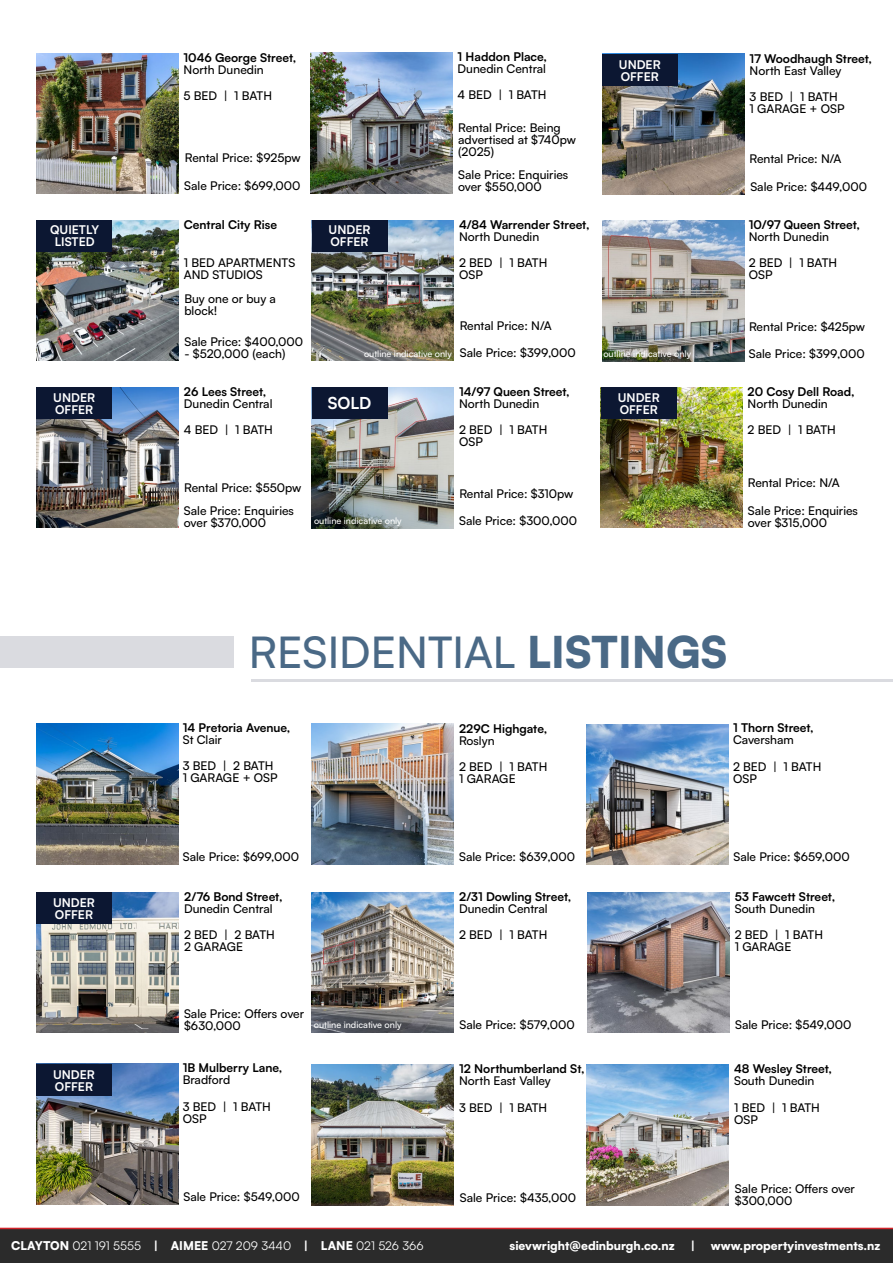
<style>
.page{position:relative;width:893px;height:1263px;background:#fff}
.page>*{position:absolute;margin:0;border:0;box-sizing:border-box;transform-origin:0 0}
.t1{font:500 43.5px "Satoshi";color:#4a6986}
.t2{font:700 16.5px "Satoshi";color:#fff}
.t3{font:500 12px/26.2px "Satoshi";color:#000}
.t4{font:700 12px "Satoshi";color:#000}
.t5{font:700 12px/12px "Satoshi";color:#fff}
.t6{font:900 12px "Satoshi";color:#fff}
.t7{font:12px "Satoshi";color:#fff}
.t8{font:500 9px "Satoshi";color:#fff}
.s1{font-weight:900}
</style>
<div class="page">
<img style="left:37px;top:387px;width:142px;height:141px">
<div style="left:36px;top:387px;width:76px;height:31px;background:#0c1732"></div>
<div style="left:0;top:636px;width:233px;height:31px;background:#dadbe0"></div>
<hr style="left:252px;top:680px;width:641px;height:2px;background:#dadbe0">
<img style="left:36px;top:724px;width:142px;height:140px">
<img style="left:312px;top:724px;width:142px;height:140px">
<img style="left:37px;top:892px;width:142px;height:141px">
<img style="left:586px;top:724px;width:142px;height:141px">
<img style="left:587px;top:892px;width:142px;height:141px">
<img style="left:587px;top:1064px;width:142px;height:141px">
<img style="left:312px;top:1065px;width:142px;height:140px">
<div style="left:36px;top:892px;width:76px;height:31px;background:#0c1732"></div>
<img style="left:36px;top:1064px;width:142px;height:140px">
<div style="left:36px;top:1064px;width:76px;height:31px;background:#0c1732"></div>
<div style="left:0;top:1229px;width:893px;height:34px;background:#2b2b2b"></div>
<hr style="left:0;top:1228px;width:893px;height:1px;background:#d2232a">
<img style="left:36px;top:53px;width:142px;height:141px">
<img style="left:311px;top:53px;width:142px;height:140px">
<img style="left:602px;top:54px;width:142px;height:140px">
<div style="left:602px;top:55px;width:76px;height:31px;background:#0c1732"></div>
<img style="left:601px;top:387px;width:142px;height:141px">
<div style="left:601px;top:387px;width:76px;height:31px;background:#0c1732"></div>
<img style="left:36px;top:220px;width:142px;height:141px">
<div style="left:36px;top:220px;width:76px;height:31px;background:#0c1732"></div>
<img style="left:312px;top:892px;width:142px;height:141px">
<img style="left:312px;top:388px;width:142px;height:140px">
<div style="left:312px;top:387px;width:75px;height:31px;background:#0c1732"></div>
<img style="left:312px;top:220px;width:142px;height:141px">
<div style="left:312px;top:220px;width:75px;height:31px;background:#0c1732"></div>
<img style="left:602px;top:221px;width:142px;height:140px">
<p class="t4" style="left:184px;top:49px;width:114px">1046 George Street,</p>
<p class="t3" style="left:184px;top:56px;width:90px">North Dunedin<br>5 BED | 1 BATH</p>
<p class="t4" style="left:458px;top:48px;width:91px">1 Haddon Place,</p>
<p class="t3" style="left:458px;top:55px;width:90px">Dunedin Central<br>4 BED | 1 BATH</p>
<p class="t5" style="left:619px;top:58px;width:43px">UNDER<br>OFFER</p>
<p class="t4" style="left:750px;top:49px;width:124px">17 Woodhaugh Street,</p>
<p class="t3" style="left:750px;top:56px;width:93px">North East Valley<br>3 BED | 1 BATH</p>
<p class="t3" style="left:750px;top:95px;width:96px">1 GARAGE + OSP</p>
<p class="t3" style="left:185px;top:144px;width:117px">Rental Price: $925pw</p>
<p class="t3" style="left:458px;top:121px;width:119px;line-height:12px">Rental Price: Being advertised at $740pw (2025)</p>
<p class="t3" style="left:750px;top:145px;width:93px">Rental Price: N/A</p>
<p class="t3" style="left:184px;top:172px;width:118px">Sale Price: $699,000</p>
<p class="t3" style="left:458px;top:168px;width:112px;line-height:12px">Sale Price: Enquiries over $550,000</p>
<p class="t3" style="left:750px;top:173px;width:118px">Sale Price: $449,000</p>
<p class="t5" style="left:50px;top:223px;width:51px;text-align:center">QUIETLY<br>LISTED</p>
<p class="t4" style="left:184px;top:215px;width:95px">Central City Rise</p>
<p class="t3" style="left:184px;top:256px;width:113px;line-height:12px">1 BED APARTMENTS<br>AND STUDIOS</p>
<p class="t5" style="left:329px;top:223px;width:43px">UNDER<br>OFFER</p>
<p class="t4" style="left:459px;top:215px;width:132px">4/84 Warrender Street,</p>
<p class="t3" style="left:459px;top:222px;width:90px">North Dunedin<br>2 BED | 1 BATH</p>
<p class="t3" style="left:459px;top:261px;width:25px">OSP</p>
<p class="t4" style="left:749px;top:216px;width:113px">10/97 Queen Street,</p>
<p class="t3" style="left:749px;top:223px;width:90px">North Dunedin<br>2 BED | 1 BATH</p>
<p class="t3" style="left:749px;top:261px;width:25px">OSP</p>
<p class="t3" style="left:184px;top:292px;width:93px;line-height:12px">Buy one or buy a block!</p>
<p class="t3" style="left:184px;top:327px;width:120px">Sale Price: $400,000</p>
<p class="t3" style="left:184px;top:339px;width:102px">- $520,000 (each)</p>
<p class="t8" style="left:364px;top:347px;width:89px">outline indicative only</p>
<p class="t3" style="left:460px;top:312px;width:93px">Rental Price: N/A</p>
<p class="t3" style="left:460px;top:339px;width:118px">Sale Price: $399,000</p>
<p class="t8" style="left:603px;top:347px;width:89px">outline indicative only</p>
<p class="t3" style="left:749px;top:313px;width:117px">Rental Price: $425pw</p>
<p class="t3" style="left:749px;top:339px;width:118px">Sale Price: $399,000</p>
<p class="t5" style="left:53px;top:391px;width:43px">UNDER<br>OFFER</p>
<p class="t4" style="left:184px;top:383px;width:84px">26 Lees Street,</p>
<p class="t3" style="left:184px;top:390px;width:90px">Dunedin Central<br>4 BED | 1 BATH</p>
<h2 class="t2" style="left:328px;top:391px;width:45px">SOLD</h2>
<p class="t4" style="left:459px;top:383px;width:112px">14/97 Queen Street,</p>
<p class="t3" style="left:459px;top:390px;width:90px">North Dunedin<br>2 BED | 1 BATH</p>
<p class="t3" style="left:459px;top:428px;width:25px">OSP</p>
<p class="t5" style="left:618px;top:390px;width:43px">UNDER<br>OFFER</p>
<p class="t4" style="left:748px;top:383px;width:109px">20 Cosy Dell Road,</p>
<p class="t3" style="left:748px;top:390px;width:90px">North Dunedin<br>2 BED | 1 BATH</p>
<p class="t3" style="left:184px;top:474px;width:119px">Rental Price: $550pw</p>
<p class="t3" style="left:459px;top:480px;width:115px">Rental Price: $310pw</p>
<p class="t3" style="left:748px;top:469px;width:93px">Rental Price: N/A</p>
<p class="t3" style="left:184px;top:504px;width:112px;line-height:12px">Sale Price: Enquiries over $370,000</p>
<p class="t8" style="left:314px;top:514px;width:89px">outline indicative only</p>
<p class="t3" style="left:459px;top:506px;width:119px">Sale Price: $300,000</p>
<p class="t3" style="left:748px;top:504px;width:112px;line-height:12px">Sale Price: Enquiries over $315,000</p>
<h1 class="t1" style="left:249px;top:622px;width:480px">RESIDENTIAL <span class="s1">LISTINGS</span></h1>
<p class="t4" style="left:183px;top:719px;width:109px">14 Pretoria Avenue,</p>
<p class="t3" style="left:183px;top:726px;width:92px">St Clair<br>3 BED | 2 BATH</p>
<p class="t3" style="left:183px;top:764px;width:96px">1 GARAGE + OSP</p>
<p class="t4" style="left:459px;top:719px;width:90px">229C Highgate,</p>
<p class="t3" style="left:459px;top:726px;width:90px">Roslyn<br>2 BED | 1 BATH</p>
<p class="t3" style="left:459px;top:765px;width:58px">1 GARAGE</p>
<p class="t4" style="left:733px;top:719px;width:82px">1 Thorn Street,</p>
<p class="t3" style="left:733px;top:726px;width:90px">Caversham<br>2 BED | 1 BATH</p>
<p class="t3" style="left:733px;top:765px;width:25px">OSP</p>
<p class="t5" style="left:53px;top:896px;width:43px">UNDER<br>OFFER</p>
<p class="t3" style="left:183px;top:842px;width:118px">Sale Price: $699,000</p>
<p class="t4" style="left:184px;top:887px;width:100px">2/76 Bond Street,</p>
<p class="t3" style="left:184px;top:894px;width:92px">Dunedin Central<br>2 BED | 2 BATH</p>
<p class="t3" style="left:184px;top:933px;width:61px">2 GARAGE</p>
<p class="t3" style="left:459px;top:842px;width:118px">Sale Price: $639,000</p>
<p class="t4" style="left:459px;top:888px;width:114px">2/31 Dowling Street,</p>
<p class="t3" style="left:459px;top:895px;width:90px">Dunedin Central<br>2 BED | 1 BATH</p>
<p class="t3" style="left:733px;top:843px;width:118px">Sale Price: $659,000</p>
<p class="t4" style="left:735px;top:887px;width:102px">53 Fawcett Street,</p>
<p class="t3" style="left:735px;top:894px;width:90px">South Dunedin<br>2 BED | 1 BATH</p>
<p class="t3" style="left:735px;top:933px;width:58px">1 GARAGE</p>
<p class="t5" style="left:53px;top:1068px;width:43px">UNDER<br>OFFER</p>
<p class="t3" style="left:184px;top:1007px;width:122px;line-height:12px">Sale Price: Offers over $630,000</p>
<p class="t8" style="left:314px;top:1019px;width:89px">outline indicative only</p>
<p class="t3" style="left:459px;top:1011px;width:117px">Sale Price: $579,000</p>
<p class="t4" style="left:183px;top:1059px;width:101px">1B Mulberry Lane,</p>
<p class="t3" style="left:183px;top:1066px;width:90px">Bradford<br>3 BED | 1 BATH</p>
<p class="t3" style="left:183px;top:1104px;width:25px">OSP</p>
<p class="t4" style="left:459px;top:1060px;width:127px">12 Northumberland St,</p>
<p class="t3" style="left:459px;top:1067px;width:93px">North East Valley<br>3 BED | 1 BATH</p>
<p class="t3" style="left:735px;top:1011px;width:118px">Sale Price: $549,000</p>
<p class="t4" style="left:734px;top:1060px;width:99px">48 Wesley Street,</p>
<p class="t3" style="left:734px;top:1067px;width:87px">South Dunedin<br>1 BED | 1 BATH</p>
<p class="t3" style="left:734px;top:1105px;width:25px">OSP</p>
<p class="t3" style="left:183px;top:1182px;width:118px">Sale Price: $549,000</p>
<p class="t3" style="left:460px;top:1183px;width:118px">Sale Price: $435,000</p>
<p class="t3" style="left:735px;top:1182px;width:122px;line-height:12px">Sale Price: Offers over $300,000</p>
<p class="t7" style="left:11px;top:1237px;width:414px"><span class="s1">CLAYTON</span> 021 191 5555 <span class="s1">| AIMEE</span> 027 209 3440 <span class="s1">| LANE</span> 021 526 366</p>
<p class="t6" style="left:510px;top:1236px;width:167px">sievwright@edinburgh.co.nz</p>
<p class="t6" style="left:691px;top:1236px;width:6px">|</p>
<p class="t6" style="left:711px;top:1236px;width:171px">www.propertyinvestments.nz</p>
</div>
